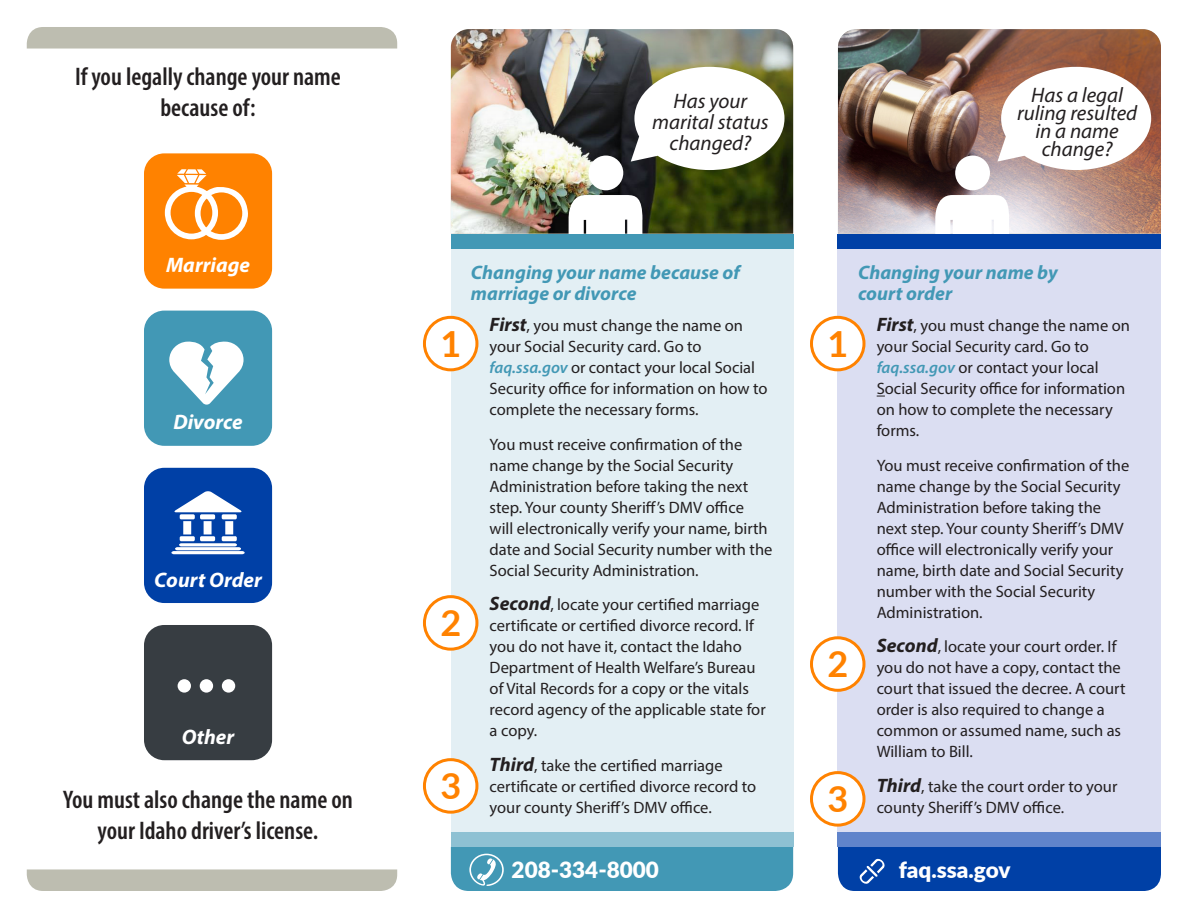
<style>
.page{position:relative;width:1188px;height:918px;background:#fff}
.page>*{position:absolute;margin:0;border:0;box-sizing:border-box;transform-origin:0 0}
.t1{font:700 36px "Lato";color:#ff8200}
.t2{font:600 condensed 25.5px/30.6px "Myriad Pro";color:#231f20;text-align:center}
.t3{font:900 22.5px "Lato";color:#fff}
.t4{font:italic 21px/18px "Myriad Pro";color:#231f20;text-align:center}
.t5{font:italic 700 21px "Myriad Pro";color:#fff}
.t6{font:italic 700 19.5px/21px "Myriad Pro";color:#4298b5}
.Body{font:16.5px/21px "Myriad Pro";color:#231f20}
.s1{font-weight:700;font-style:italic;font-size:19.5px}
.s2{font-weight:600;font-style:italic;color:#4298b5}
</style>
<div class="page">
<div style="left:838px;top:249px;width:323px;height:583px;background:#dbdef2"></div>
<img style="left:838px;top:29px;width:323px;height:205px">
<div style="left:27px;top:27px;width:370px;height:22px;background:#bdbdb0"></div>
<div style="left:27px;top:869px;width:370px;height:22px;background:#bdbdb0"></div>
<div style="left:812px;top:317px;width:52px;height:53px;background:#fff;border-radius:50%"></div>
<div style="left:810px;top:316px;width:56px;height:55px;border:3px solid #ff8200;border-radius:50%"></div>
<div style="left:812px;top:773px;width:52px;height:52px;background:#fff;border-radius:50%"></div>
<div style="left:810px;top:771px;width:56px;height:56px;border:3px solid #ff8200;border-radius:50%"></div>
<div style="left:812px;top:638px;width:52px;height:52px;background:#fff;border-radius:50%"></div>
<div style="left:810px;top:636px;width:56px;height:56px;border:3px solid #ff8200;border-radius:50%"></div>
<svg style="left:935px;top:67px;width:216px;height:167px"></svg>
<div style="left:838px;top:234px;width:323px;height:15px;background:#0040a6"></div>
<div style="left:144px;top:153px;width:128px;height:136px;background:#ff8200;border-radius:20px"></div>
<div style="left:144px;top:468px;width:128px;height:135px;background:#0040a6;border-radius:20px"></div>
<div style="left:144px;top:311px;width:128px;height:135px;background:#4298b5;border-radius:20px"></div>
<div style="left:144px;top:625px;width:128px;height:135px;background:#373d42;border-radius:20px"></div>
<svg style="left:165px;top:169px;width:83px;height:71px"></svg>
<svg style="left:171px;top:491px;width:74px;height:63px"></svg>
<svg style="left:169px;top:341px;width:75px;height:64px"></svg>
<div style="left:178px;top:679px;width:13px;height:14px;background:#fff;border-radius:50%"></div>
<div style="left:200px;top:679px;width:13px;height:14px;background:#fff;border-radius:50%"></div>
<div style="left:222px;top:679px;width:13px;height:14px;background:#fff;border-radius:50%"></div>
<div style="left:451px;top:249px;width:342px;height:583px;background:#e3eff4"></div>
<div style="left:424px;top:317px;width:53px;height:53px;background:#fff;border-radius:50%"></div>
<div style="left:423px;top:316px;width:55px;height:55px;border:3px solid #ff8200;border-radius:50%"></div>
<div style="left:424px;top:760px;width:53px;height:52px;background:#fff;border-radius:50%"></div>
<div style="left:423px;top:758px;width:55px;height:56px;border:3px solid #ff8200;border-radius:50%"></div>
<div style="left:424px;top:597px;width:53px;height:52px;background:#fff;border-radius:50%"></div>
<div style="left:423px;top:595px;width:55px;height:56px;border:3px solid #ff8200;border-radius:50%"></div>
<img style="left:451px;top:29px;width:342px;height:205px">
<svg style="left:568px;top:67px;width:216px;height:167px"></svg>
<div style="left:451px;top:234px;width:342px;height:15px;background:#4298b5"></div>
<div style="left:451px;top:832px;width:342px;height:15px;background:#8ec1d3"></div>
<div style="left:451px;top:847px;width:342px;height:44px;background:#4298b5"></div>
<div style="left:838px;top:832px;width:323px;height:15px;background:#6084cb"></div>
<div style="left:838px;top:847px;width:323px;height:44px;background:#0040a6"></div>
<p class="t2" style="left:75px;top:61px;width:267px">If you legally change your name because of:</p>
<p class="t5" style="left:166px;top:251px;width:85px">Marriage</p>
<p class="t5" style="left:173px;top:409px;width:71px">Divorce</p>
<p class="t5" style="left:154px;top:566px;width:109px">Court Order</p>
<p class="t5" style="left:182px;top:723px;width:54px">Other</p>
<p class="t2" style="left:63px;top:784px;width:291px">You must also change the name on your Idaho driver’s license.</p>
<p class="t4" style="left:652px;top:90px;width:118px;line-height:21px">Has your marital status changed?</p>
<p class="t4" style="left:1017px;top:86px;width:122px">Has a legal ruling resulted in a name change?</p>
<p class="t1" style="left:440px;top:317px;width:22px">1</p>
<p class="t1" style="left:440px;top:596px;width:22px">2</p>
<p class="t1" style="left:440px;top:759px;width:22px">3</p>
<p class="t6" style="left:471px;top:261px;width:270px">Changing your name because of marriage or divorce</p>
<p class="Body" style="left:490px;top:315px;width:255px"><span class="s1">First</span>, you must change the name on your Social Security card. Go to</p>
<p class="Body" style="left:490px;top:357px;width:280px"><span class="s2">faq.ssa.gov</span> or contact your local Social<br>Security office for information on how to complete the necessary forms.</p>
<p class="Body" style="left:490px;top:434px;width:284px">You must receive confirmation of the name change by the Social Security Administration before taking the next step. Your county Sheriff’s DMV office<br>will electronically verify your name, birth date and Social Security number with the Social Security Administration.</p>
<p class="Body" style="left:490px;top:594px;width:278px"><span class="s1">Second</span>, locate your certified marriage certificate or certified divorce record. If you do not have it, contact the Idaho Department of Health Welfare’s Bureau of Vital Records for a copy or the vitals record agency of the applicable state for a copy.</p>
<p class="Body" style="left:490px;top:755px;width:268px"><span class="s1">Third</span>, take the certified marriage certificate or certified divorce record to your county Sheriff’s DMV office.</p>
<p class="t1" style="left:827px;top:317px;width:22px">1</p>
<p class="t1" style="left:827px;top:637px;width:22px">2</p>
<p class="t1" style="left:827px;top:772px;width:22px">3</p>
<p class="t6" style="left:858px;top:261px;width:201px">Changing your name by court order</p>
<p class="Body" style="left:877px;top:315px;width:255px"><span class="s1">First</span>, you must change the name on your Social Security card. Go to</p>
<p class="Body" style="left:877px;top:357px;width:250px"><span class="s2">faq.ssa.gov</span> or contact your local<br>Social Security office for information on how to complete the necessary forms.</p>
<p class="Body" style="left:877px;top:455px;width:254px">You must receive confirmation of the name change by the Social Security Administration before taking the next step. Your county Sheriff’s DMV office will electronically verify your name, birth date and Social Security number with the Social Security Administration.</p>
<p class="Body" style="left:877px;top:636px;width:250px"><span class="s1">Second</span>, locate your court order. If you do not have a copy, contact the court that issued the decree. A court order is also required to change a common or assumed name, such as<br>William to Bill.</p>
<p class="Body" style="left:877px;top:776px;width:242px"><span class="s1">Third</span>, take the court order to your county Sheriff’s DMV office.</p>
<p class="t3" style="left:512px;top:853px;width:149px">208-334-8000</p>
<p class="t3" style="left:899px;top:853px;width:113px">faq.ssa.gov</p>
</div>
